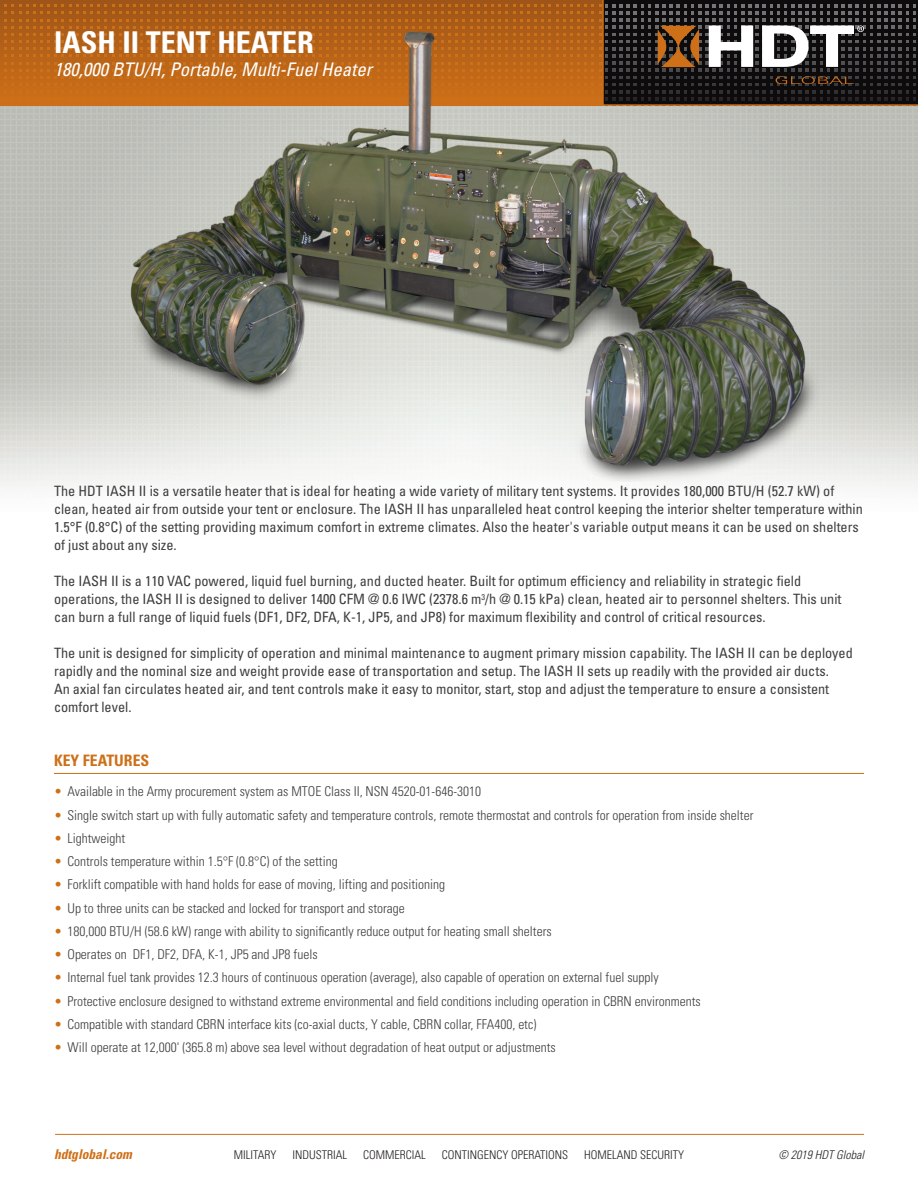
<style>
.page{position:relative;width:918px;height:1188px;background:#fff}
.page>*{position:absolute;margin:0;border:0;box-sizing:border-box;transform-origin:0 0}
.HDT_DS_Page_Title01{font:700 condensed 30px "Univers LT Std";color:#fff}
.HDT_DS_Page_Title01-2{font:italic condensed 18.75px "Univers LT Std";color:#fff}
.HDT_DS_Key_Features{font:700 condensed 15.75px "Univers LT Std";color:#ce7018}
.HDT_DS_Statement01{font:condensed 14.25px/18px "Univers LT Std";color:#3e3e3f}
.HDT_DS_Bullets01{font:300 condensed 13.5px "Univers LT Std";color:#3e3e3f}
.t1{font:italic 700 condensed 13.5px "Univers LT Std";color:#ce7018}
.t2{font:300 condensed 12px "Univers LT Std";color:#231f20}
.t3{font:italic 300 condensed 12px "Univers LT Std";color:#231f20}
.s1{color:#ce7018}
</style>
<div class="page">
<svg style="left:0;top:0;width:604px;height:106px;background:#a25717"></svg>
<hr style="left:55px;top:1134px;width:809px;height:1px;background:#ce7018">
<svg style="left:4px;top:4px;width:912px;height:102px;background:#7e4a1e"></svg>
<hr style="left:54px;top:773px;width:810px;height:1px;background:#ce7018">
<img style="left:35px;top:22px;width:853px;height:459px">
<p class="HDT_DS_Page_Title01" style="left:54px;top:24px;width:261px">IASH II TENT HEATER</p>
<p class="HDT_DS_Page_Title01-2" style="left:54px;top:57px;width:320px">180,000 BTU/H, Portable, Multi-Fuel Heater</p>
<p class="HDT_DS_Statement01" style="left:54px;top:482px;width:810px">The HDT IASH II is a versatile heater that is ideal for heating a wide variety of military tent systems. It provides 180,000 BTU/H (52.7 kW) of clean, heated air from outside your tent or enclosure. The IASH II has unparalleled heat control keeping the interior shelter temperature within 1.5°F (0.8°C) of the setting providing maximum comfort in extreme climates. Also the heater's variable output means it can be used on shelters of just about any size.</p>
<p class="HDT_DS_Statement01" style="left:54px;top:572px;width:789px">The IASH II is a 110 VAC powered, liquid fuel burning, and ducted heater. Built for optimum efficiency and reliability in strategic field operations, the IASH II is designed to deliver 1400 CFM @ 0.6 IWC (2378.6 m<sup>3</sup>/h @ 0.15 kPa) clean, heated air to personnel shelters. This unit can burn a full range of liquid fuels (DF1, DF2, DFA, K-1, JP5, and JP8) for maximum flexibility and control of critical resources.</p>
<p class="HDT_DS_Statement01" style="left:54px;top:644px;width:800px">The unit is designed for simplicity of operation and minimal maintenance to augment primary mission capability. The IASH II can be deployed rapidly and the nominal size and weight provide ease of transportation and setup. The IASH II sets up readily with the provided air ducts.<br>An axial fan circulates heated air, and tent controls make it easy to monitor, start, stop and adjust the temperature to ensure a consistent comfort level.</p>
<p class="HDT_DS_Key_Features" style="left:54px;top:751px;width:97px">KEY FEATURES</p>
<p class="HDT_DS_Bullets01" style="left:54px;top:783px;width:429px"><span class="s1">•</span> Available in the Army procurement system as MTOE Class II, NSN 4520-01-646-3010</p>
<p class="HDT_DS_Bullets01" style="left:54px;top:807px;width:701px"><span class="s1">•</span> Single switch start up with fully automatic safety and temperature controls, remote thermostat and controls for operation from inside shelter</p>
<p class="HDT_DS_Bullets01" style="left:54px;top:830px;width:73px"><span class="s1">•</span> Lightweight</p>
<p class="HDT_DS_Bullets01" style="left:54px;top:853px;width:285px"><span class="s1">•</span> Controls temperature within 1.5°F (0.8°C) of the setting</p>
<p class="HDT_DS_Bullets01" style="left:54px;top:876px;width:393px"><span class="s1">•</span> Forklift compatible with hand holds for ease of moving, lifting and positioning</p>
<p class="HDT_DS_Bullets01" style="left:54px;top:900px;width:352px"><span class="s1">•</span> Up to three units can be stacked and locked for transport and storage</p>
<p class="HDT_DS_Bullets01" style="left:54px;top:923px;width:499px"><span class="s1">•</span> 180,000 BTU/H (58.6 kW) range with ability to significantly reduce output for heating small shelters</p>
<p class="HDT_DS_Bullets01" style="left:54px;top:946px;width:265px"><span class="s1">•</span> Operates on DF1, DF2, DFA, K-1, JP5 and JP8 fuels</p>
<p class="HDT_DS_Bullets01" style="left:54px;top:969px;width:606px"><span class="s1">•</span> Internal fuel tank provides 12.3 hours of continuous operation (average), also capable of operation on external fuel supply</p>
<p class="HDT_DS_Bullets01" style="left:54px;top:993px;width:648px"><span class="s1">•</span> Protective enclosure designed to withstand extreme environmental and field conditions including operation in CBRN environments</p>
<p class="HDT_DS_Bullets01" style="left:54px;top:1016px;width:484px"><span class="s1">•</span> Compatible with standard CBRN interface kits (co-axial ducts, Y cable, CBRN collar, FFA400, etc)</p>
<p class="HDT_DS_Bullets01" style="left:54px;top:1039px;width:503px"><span class="s1">•</span> Will operate at 12,000' (365.8 m) above sea level without degradation of heat output or adjustments</p>
<p class="t1" style="left:54px;top:1146px;width:80px">hdtglobal.com</p>
<p class="t2" style="left:234px;top:1147px;width:44px">MILITARY</p>
<p class="t2" style="left:292px;top:1147px;width:56px">INDUSTRIAL</p>
<p class="t2" style="left:363px;top:1147px;width:64px">COMMERCIAL</p>
<p class="t2" style="left:442px;top:1147px;width:128px">CONTINGENCY OPERATIONS</p>
<p class="t2" style="left:584px;top:1147px;width:102px">HOMELAND SECURITY</p>
<p class="t3" style="left:778px;top:1147px;width:87px">© 2019 HDT Global</p>
</div>
